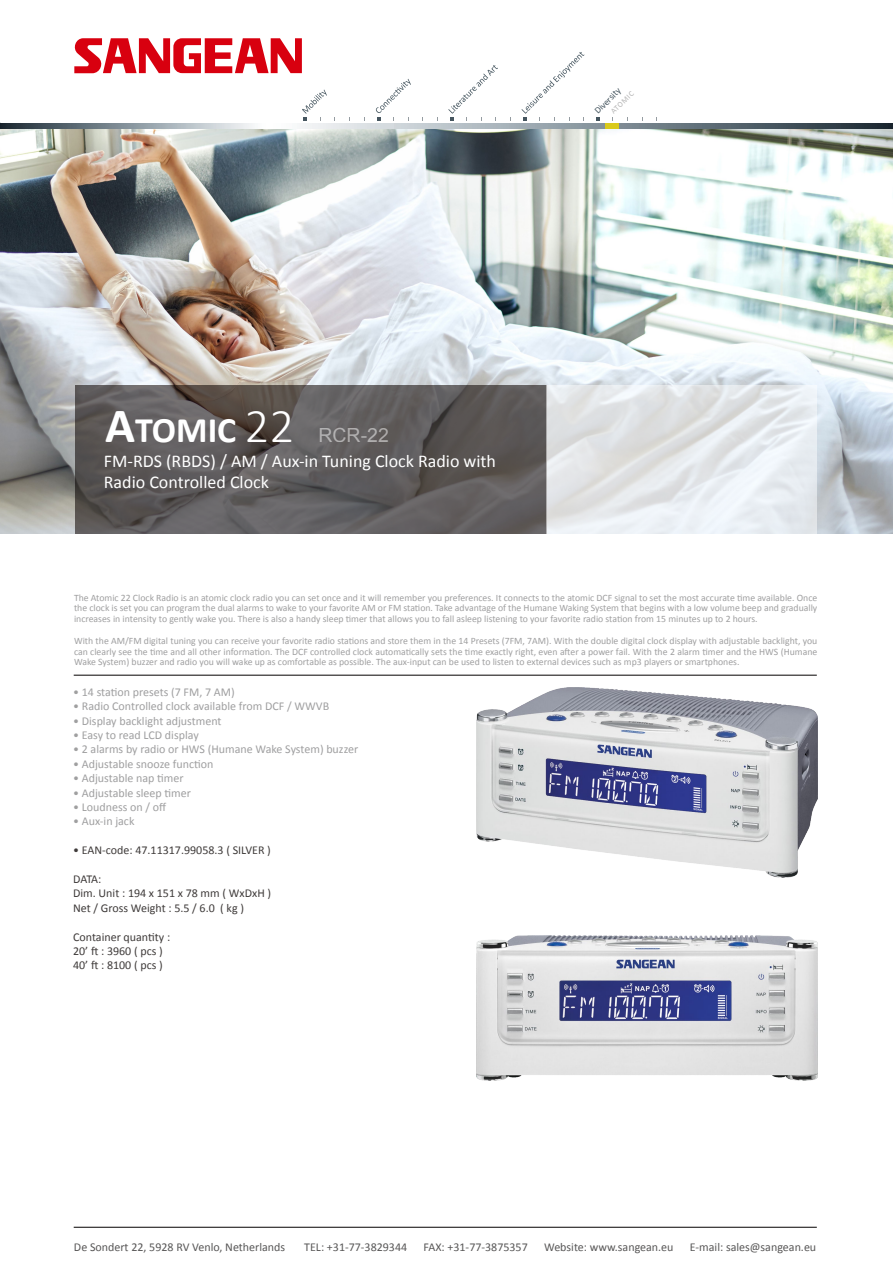
<style>
.page{position:relative;width:893px;height:1263px;background:#fff}
.page>*{position:absolute;margin:0;border:0;box-sizing:border-box;transform-origin:0 0}
.t1{font:700 36px "Calibri";color:#fff}
.t2{font:19.5px "Arial";color:#fff}
.t3{font:18px/21.6px "Calibri";color:#fff}
.t4{font:12px "Calibri";color:#9f9fa0}
.t5{font:12px/14.4px "Calibri";color:#3f3b3a}
.t6{font:12px "Calibri";color:#585757}
.t7{font:9.75px/10.8px "Calibri";color:#9f9fa0;text-align:justify}
.t8{font:9.3px "Calibri";color:#45555f}
.t9{font:7.8px "Calibri";color:#b4b4b4}
.s1{font-size:49.5px}
.s2{font-weight:300;font-size:49.5px}
</style>
<div class="page">
<img style="left:0;top:127px;width:893px;height:406px">
<svg style="left:75px;top:385px;width:471px;height:149px;background:#5e5a5a"></svg>
<svg style="left:0;top:38px;width:892px;height:91px"></svg>
<svg style="left:546px;top:385px;width:271px;height:149px;background:#e4e7e9"></svg>
<hr style="left:74px;top:675px;width:743px;height:1px;background:#040000">
<hr style="left:74px;top:1227px;width:743px;height:1px;background:#040000">
<img style="left:477px;top:935px;width:340px;height:145px">
<img style="left:477px;top:688px;width:340px;height:189px">
<p class="t8" style="left:592px;top:108px;width:34px;rotate:-45deg">Diversity</p>
<p class="t9" style="left:609px;top:109px;width:31px;rotate:-45deg">ATOMIC</p>
<h1 class="t1" style="left:105px;top:407px;width:191px"><span class="s1">A</span>TOMIC <span class="s2">22</span></h1>
<h2 class="t2" style="left:318px;top:422px;width:72px">RCR-22</h2>
<h3 class="t3" style="left:104px;top:449px;width:394px">FM-RDS (RBDS) / AM / Aux-in Tuning Clock Radio with<br>Radio Controlled Clock</h3>
<p class="t7" style="left:74px;top:591px;width:745px">The Atomic 22 Clock Radio is an atomic clock radio you can set once and it will remember you preferences. It connects to the atomic DCF signal to set the most accurate time available. Once the clock is set you can program the dual alarms to wake to your favorite AM or FM station. Take advantage of the Humane Waking System that begins with a low volume beep and gradually increases in intensity to gently wake you. There is also a handy sleep timer that allows you to fall asleep listening to your favorite radio station from 15 minutes up to 2 hours.</p>
<p class="t7" style="left:74px;top:635px;width:745px">With the AM/FM digital tuning you can receive your favorite radio stations and store them in the 14 Presets (7FM, 7AM). With the double digital clock display with adjustable backlight, you can clearly see the time and all other information. The DCF controlled clock automatically sets the time exactly right, even after a power fail. With the 2 alarm timer and the HWS (Humane Wake System) buzzer and radio you will wake up as comfortable as possible. The aux-input can be used to listen to external devices such as mp3 players or smartphones.</p>
<p class="t4" style="left:73px;top:684px;width:163px">• 14 station presets (7 FM, 7 AM)</p>
<p class="t4" style="left:73px;top:699px;width:258px">• Radio Controlled clock available from DCF / WWVB</p>
<p class="t4" style="left:73px;top:713px;width:150px">• Display backlight adjustment</p>
<p class="t4" style="left:73px;top:727px;width:127px">• Easy to read LCD display</p>
<p class="t4" style="left:73px;top:742px;width:287px">• 2 alarms by radio or HWS (Humane Wake System) buzzer</p>
<p class="t4" style="left:73px;top:756px;width:142px">• Adjustable snooze function</p>
<p class="t4" style="left:73px;top:771px;width:112px">• Adjustable nap timer</p>
<p class="t4" style="left:73px;top:785px;width:119px">• Adjustable sleep timer</p>
<p class="t4" style="left:73px;top:799px;width:95px">• Loudness on / off</p>
<p class="t4" style="left:73px;top:814px;width:63px">• Aux-in jack</p>
<p class="t5" style="left:73px;top:842px;width:199px">• EAN-code: 47.11317.99058.3 ( SILVER )</p>
<p class="t5" style="left:73px;top:871px;width:199px">DATA:<br>Dim. Unit : 194 x 151 x 78 mm ( WxDxH )<br>Net / Gross Weight : 5.5 / 6.0 ( kg )</p>
<p class="t5" style="left:73px;top:929px;width:99px">Container quantity :<br>20’ ft : 3960 ( pcs )<br>40’ ft : 8100 ( pcs )</p>
<p class="t6" style="left:74px;top:1240px;width:213px">De Sondert 22, 5928 RV Venlo, Netherlands</p>
<p class="t6" style="left:304px;top:1240px;width:104px">TEL: +31-77-3829344</p>
<p class="t6" style="left:424px;top:1240px;width:106px">FAX: +31-77-3875357</p>
<p class="t6" style="left:544px;top:1240px;width:131px">Website: www.sangean.eu</p>
<p class="t6" style="left:690px;top:1240px;width:128px">E-mail: sales@sangean.eu</p>
</div>
